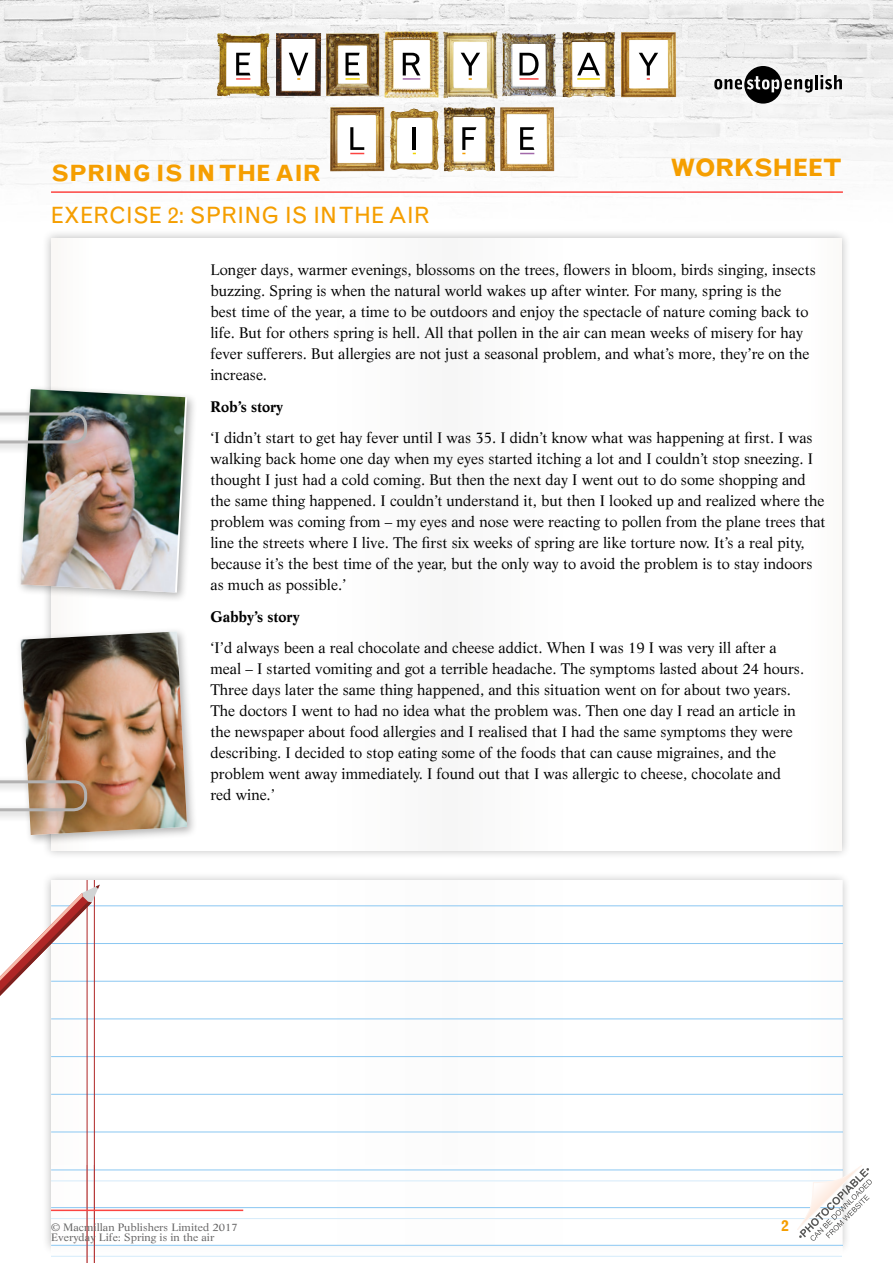
<style>
.page{position:relative;width:893px;height:1263px;background:#fff}
.page>*{position:absolute;margin:0;border:0;box-sizing:border-box;transform-origin:0 0}
._16pt_A_head{font:700 24px "Grotesque MT Std";letter-spacing:-.02em;color:#f59e00}
._15pt_B_head{font:22.5px "Grotesque MT Std";color:#f59e00}
.t1{font:700 22.5px "Grotesque MT Std";color:#f59e00}
.body{font:15px/21px "Life LT Std";color:#000}
.body-2{font:700 15px "Life LT Std";color:#000}
._16pt_A_head-2{font:700 15px "Grotesque MT Std";color:#f59e00}
.t2{font:10.5px "Life LT Std";color:#646363;scale:1.08 1}
</style>
<div class="page">
<img style="left:0;top:0;width:893px;height:186px">
<svg style="left:695px;top:47px;width:166px;height:76px;fill:#f2f2f2"></svg>
<svg style="left:714px;top:66px;width:99px;height:38px"></svg>
<hr style="left:815px;top:75px;width:3px;height:14px;background:#000">
<svg style="left:820px;top:75px;width:22px;height:14px"></svg>
<hr style="left:51px;top:191px;width:792px;height:2px;background:#fc4441">
<img style="left:621px;top:32px;width:55px;height:65px">
<img style="left:562px;top:32px;width:53px;height:65px">
<img style="left:443px;top:31px;width:55px;height:68px">
<img style="left:217px;top:33px;width:53px;height:63px">
<img style="left:326px;top:33px;width:53px;height:63px">
<img style="left:276px;top:33px;width:45px;height:63px">
<img style="left:384px;top:31px;width:55px;height:67px">
<img style="left:502px;top:33px;width:54px;height:64px">
<svg style="left:236px;top:53px;width:14px;height:27px"></svg>
<svg style="left:346px;top:53px;width:14px;height:27px"></svg>
<svg style="left:289px;top:53px;width:19px;height:27px"></svg>
<svg style="left:403px;top:53px;width:17px;height:27px"></svg>
<svg style="left:461px;top:53px;width:19px;height:27px"></svg>
<hr style="left:519px;top:78px;width:20px;height:2px;background:#fc4441">
<svg style="left:519px;top:53px;width:20px;height:22px"></svg>
<hr style="left:577px;top:78px;width:23px;height:2px;background:#f2d300">
<svg style="left:577px;top:53px;width:23px;height:22px"></svg>
<svg style="left:639px;top:53px;width:19px;height:27px"></svg>
<img style="left:500px;top:107px;width:54px;height:64px">
<img style="left:443px;top:107px;width:52px;height:65px">
<img style="left:390px;top:108px;width:49px;height:62px">
<img style="left:330px;top:107px;width:54px;height:64px">
<svg style="left:350px;top:127px;width:14px;height:27px"></svg>
<hr style="left:413px;top:127px;width:3px;height:23px;background:#000">
<svg style="left:462px;top:127px;width:14px;height:27px"></svg>
<svg style="left:520px;top:127px;width:14px;height:27px"></svg>
<div style="left:42px;top:871px;width:809px;height:384px;background:#000;opacity:.25"></div>
<div style="left:51px;top:880px;width:791px;height:383px;background:#fff"></div>
<hr style="left:51px;top:905px;width:791px;height:1px;background:#8ac7f2">
<hr style="left:51px;top:943px;width:791px;height:1px;background:#8ac7f2">
<hr style="left:51px;top:981px;width:791px;height:1px;background:#8ac7f2">
<hr style="left:51px;top:1018px;width:791px;height:1px;background:#8ac7f2">
<hr style="left:51px;top:1056px;width:791px;height:1px;background:#8ac7f2">
<hr style="left:51px;top:1094px;width:791px;height:1px;background:#8ac7f2">
<hr style="left:51px;top:1131px;width:791px;height:1px;background:#8ac7f2">
<hr style="left:51px;top:1169px;width:791px;height:1px;background:#8ac7f2">
<hr style="left:51px;top:1207px;width:791px;height:1px;background:#8ac7f2">
<hr style="left:51px;top:1245px;width:791px;height:1px;background:#8ac7f2">
<hr style="left:94px;top:880px;width:1px;height:383px;background:#af2626">
<hr style="left:87px;top:880px;width:1px;height:383px;background:#af2626">
<div style="left:42px;top:229px;width:809px;height:631px;background:#000;opacity:.25"></div>
<div style="left:51px;top:238px;width:791px;height:613px;background:#fff"></div>
<svg style="left:0;top:885px;width:100px;height:111px"></svg>
<div style="left:16px;top:384px;width:182px;height:220px;background:#000;opacity:.3"></div>
<div style="left:16px;top:627px;width:182px;height:219px;background:#000;opacity:.3"></div>
<img style="left:0;top:631px;width:187px;height:204px">
<img style="left:0;top:389px;width:187px;height:204px">
<hr style="left:51px;top:1209px;width:192px;height:2px;background:#fc4441">
<svg style="left:797px;top:1165px;width:75px;height:76px"></svg>
<h2 class="t1" style="left:51px;top:159px;width:271px">SPRING IS IN THE AIR</h2>
<p class="_15pt_B_head" style="left:51px;top:202px;width:380px">EXERCISE 2: SPRING IS IN THE AIR</p>
<p class="_16pt_A_head" style="left:670px;top:154px;width:173px">WORKSHEET</p>
<p class="body" style="left:210px;top:259px;width:607px">Longer days, warmer evenings, blossoms on the trees, flowers in bloom, birds singing, insects buzzing. Spring is when the natural world wakes up after winter. For many, spring is the<br>best time of the year, a time to be outdoors and enjoy the spectacle of nature coming back to life. But for others spring is hell. All that pollen in the air can mean weeks of misery for hay fever sufferers. But allergies are not just a seasonal problem, and what’s more, they’re on the increase.</p>
<p class="body-2" style="left:210px;top:397px;width:74px">Rob’s story</p>
<p class="body" style="left:210px;top:427px;width:617px">‘I didn’t start to get hay fever until I was 35. I didn’t know what was happening at first. I was walking back home one day when my eyes started itching a lot and I couldn’t stop sneezing. I thought I just had a cold coming. But then the next day I went out to do some shopping and the same thing happened. I couldn’t understand it, but then I looked up and realized where the problem was coming from – my eyes and nose were reacting to pollen from the plane trees that line the streets where I live. The first six weeks of spring are like torture now. It’s a real pity, because it’s the best time of the year, but the only way to avoid the problem is to stay indoors as much as possible.’</p>
<p class="body-2" style="left:210px;top:607px;width:91px">Gabby’s story</p>
<p class="body" style="left:210px;top:637px;width:595px">‘I’d always been a real chocolate and cheese addict. When I was 19 I was very ill after a meal – I started vomiting and got a terrible headache. The symptoms lasted about 24 hours.<br>Three days later the same thing happened, and this situation went on for about two years.<br>The doctors I went to had no idea what the problem was. Then one day I read an article in the newspaper about food allergies and I realised that I had the same symptoms they were describing. I decided to stop eating some of the foods that can cause migraines, and the problem went away immediately. I found out that I was allergic to cheese, chocolate and red wine.’</p>
<p class="t2" style="left:51px;top:1220px;width:174px">© Macmillan Publishers Limited 2017</p>
<p class="t2" style="left:51px;top:1231px;width:153px">Everyday Life: Spring is in the air</p>
<p class="_16pt_A_head-2" style="left:782px;top:1216px;width:9px">2</p>
</div>
